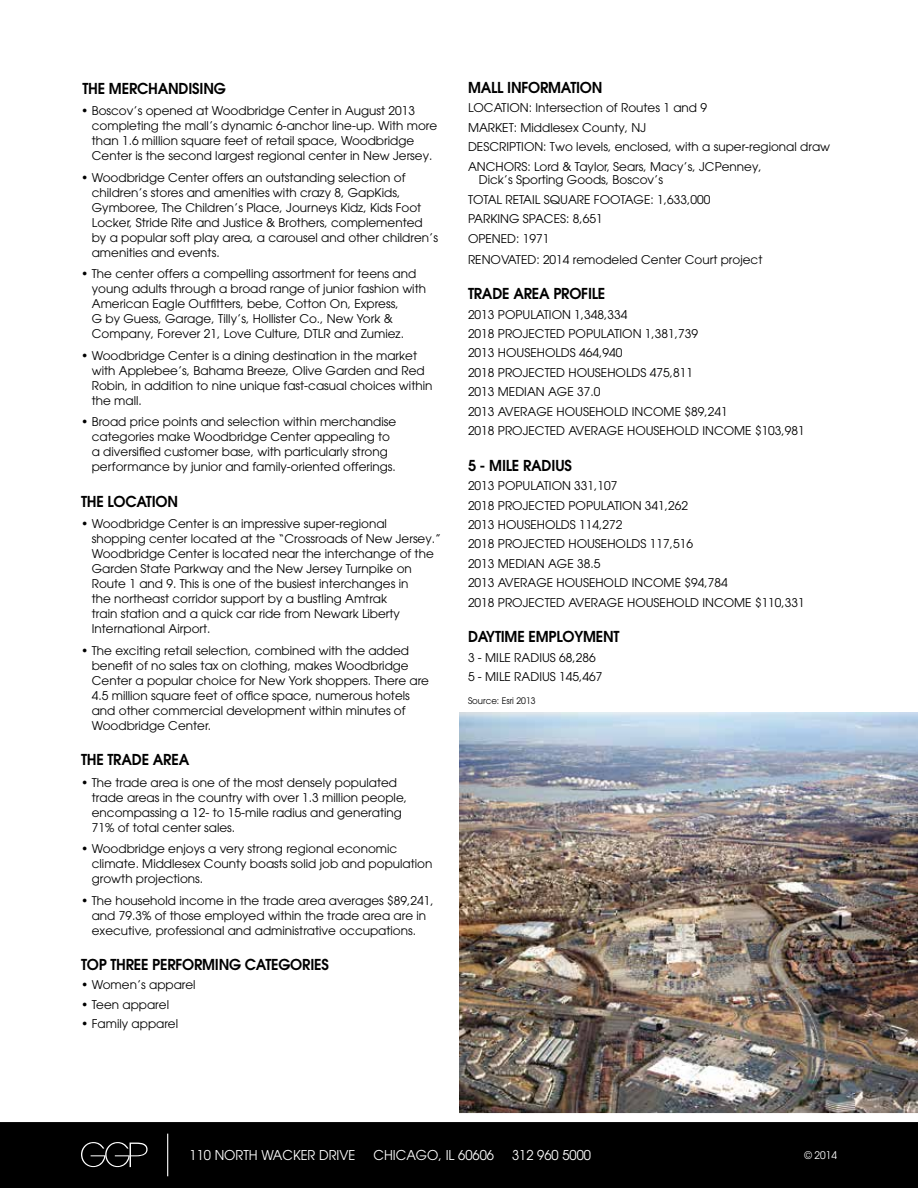
<style>
.page{position:relative;width:918px;height:1188px;background:#fff}
.page>*{position:absolute;margin:0;border:0;box-sizing:border-box;transform-origin:0 0}
.t1{font:600 15px "Avant Garde";letter-spacing:-.015em;color:#000;scale:.96 1}
.t2{font:13.5px "Avant Garde";color:#fff;scale:.96 1}
.t3{font:12px/15px "Avant Garde";color:#000}
.t4{font:10.5px "Avant Garde";color:#fff;scale:.96 1}
.t5{font:9px "Avant Garde";color:#000;scale:.96 1}
</style>
<div class="page">
<img style="left:459px;top:713px;width:459px;height:400px">
<div style="left:0;top:1120px;width:918px;height:68px;background:#000"></div>
<div style="left:0;top:1113px;width:918px;height:9px;background:#fff"></div>
<svg style="left:81px;top:1142px;width:67px;height:25px"></svg>
<hr style="left:167px;top:1134px;width:1px;height:42px;background:#fff">
<p class="t1" style="left:82px;top:78px;width:151px">THE MERCHANDISING</p>
<p class="t3" style="left:92px;top:103px;width:347px;text-indent:-11px">• Boscov’s opened at Woodbridge Center in August 2013 completing the mall’s dynamic 6-anchor line-up. With more than 1.6 million square feet of retail space, Woodbridge Center is the second largest regional center in New Jersey.</p>
<p class="t3" style="left:92px;top:170px;width:348px;text-indent:-11px">• Woodbridge Center offers an outstanding selection of children’s stores and amenities with crazy 8, GapKids, Gymboree, The Children’s Place, Journeys Kidz, Kids Foot Locker, Stride Rite and Justice &amp; Brothers, complemented by a popular soft play area, a carousel and other children’s amenities and events.</p>
<p class="t3" style="left:92px;top:266px;width:336px;text-indent:-11px">• The center offers a compelling assortment for teens and young adults through a broad range of junior fashion with American Eagle Outfitters, bebe, Cotton On, Express,<br>G by Guess, Garage, Tilly’s, Hollister Co., New York &amp; Company, Forever 21, Love Culture, DTLR and Zumiez.</p>
<p class="t3" style="left:92px;top:348px;width:342px;text-indent:-11px">• Woodbridge Center is a dining destination in the market with Applebee’s, Bahama Breeze, Olive Garden and Red Robin, in addition to nine unique fast-casual choices within the mall.</p>
<p class="t3" style="left:92px;top:414px;width:306px;text-indent:-11px">• Broad price points and selection within merchandise categories make Woodbridge Center appealing to a diversified customer base, with particularly strong performance by junior and family-oriented offerings.</p>
<p class="t1" style="left:81px;top:491px;width:103px">THE LOCATION</p>
<p class="t3" style="left:92px;top:516px;width:351px;text-indent:-11px">• Woodbridge Center is an impressive super-regional shopping center located at the “Crossroads of New Jersey.” Woodbridge Center is located near the interchange of the Garden State Parkway and the New Jersey Turnpike on Route 1 and 9. This is one of the busiest interchanges in<br>the northeast corridor support by a bustling Amtrak<br>train station and a quick car ride from Newark Liberty International Airport.</p>
<p class="t3" style="left:92px;top:643px;width:339px;text-indent:-11px">• The exciting retail selection, combined with the added benefit of no sales tax on clothing, makes Woodbridge Center a popular choice for New York shoppers. There are 4.5 million square feet of office space, numerous hotels and other commercial development within minutes of Woodbridge Center.</p>
<p class="t1" style="left:81px;top:750px;width:114px">THE TRADE AREA</p>
<p class="t3" style="left:92px;top:775px;width:317px;text-indent:-11px">• The trade area is one of the most densely populated trade areas in the country with over 1.3 million people, encompassing a 12- to 15-mile radius and generating 71% of total center sales.</p>
<p class="t3" style="left:92px;top:841px;width:342px;text-indent:-11px">• Woodbridge enjoys a very strong regional economic climate. Middlesex County boasts solid job and population growth projections.</p>
<p class="t3" style="left:81px;top:893px;width:354px;text-align:center">• The household income in the trade area averages $89,241, and 79.3% of those employed within the trade area are in executive, professional and administrative occupations.</p>
<p class="t1" style="left:81px;top:955px;width:40px">TOP THREE</p>
<p class="t1" style="left:152px;top:955px;width:43px">PERFORMING</p>
<p class="t1" style="left:245px;top:955px;width:21px">CATEGORIES</p>
<p class="t3" style="left:81px;top:978px;width:116px">• Women’s apparel</p>
<p class="t3" style="left:81px;top:997px;width:90px">• Teen apparel</p>
<p class="t3" style="left:81px;top:1016px;width:99px">• Family apparel</p>
<p class="t1" style="left:468px;top:78px;width:74px">MALL INFORMATION</p>
<p class="t3" style="left:468px;top:101px;width:15px">Location</p>
<p class="t3" style="left:529px;top:101px;width:180px">: Intersection of Routes 1 and 9</p>
<p class="t3" style="left:468px;top:120px;width:19px">Market</p>
<p class="t3" style="left:514px;top:120px;width:134px">: Middlesex County, NJ</p>
<p class="t3" style="left:468px;top:139px;width:17px">Description</p>
<p class="t3" style="left:543px;top:139px;width:288px">: Two levels, enclosed, with a super-regional draw</p>
<p class="t3" style="left:468px;top:159px;width:19px">Anchors</p>
<p class="t3" style="left:479px;top:160px;width:284px;line-height:13.5px;text-indent:49px">: Lord &amp; Taylor, Sears, Macy’s, JCPenney,<br>Dick’s Sporting Goods, Boscov’s</p>
<p class="t3" style="left:468px;top:192px;width:14px">Total</p>
<p class="t3" style="left:505px;top:192px;width:14px">Retail</p>
<p class="t3" style="left:544px;top:192px;width:33px">Square</p>
<p class="t3" style="left:594px;top:192px;width:16px">Footage</p>
<p class="t3" style="left:651px;top:192px;width:61px">: 1,633,000</p>
<p class="t3" style="left:468px;top:211px;width:15px">Parking</p>
<p class="t3" style="left:523px;top:211px;width:15px">Spaces</p>
<p class="t3" style="left:566px;top:211px;width:38px">: 8,651</p>
<p class="t3" style="left:468px;top:231px;width:19px">Opened</p>
<p class="t3" style="left:516px;top:231px;width:35px">: 1971</p>
<p class="t3" style="left:468px;top:252px;width:16px">Renovated</p>
<p class="t3" style="left:536px;top:252px;width:228px">: 2014 remodeled Center Court project</p>
<p class="t1" style="left:468px;top:284px;width:16px">TRADE</p>
<p class="t1" style="left:513px;top:284px;width:21px">AREA</p>
<p class="t1" style="left:553px;top:284px;width:11px">PRO</p>
<p class="t1" style="left:581px;top:284px;width:13px">FILE</p>
<p class="t3" style="left:468px;top:307px;width:70px">2013 Population</p>
<p class="t3" style="left:574px;top:307px;width:55px">1,348,334</p>
<p class="t3" style="left:468px;top:326px;width:46px">2018 Projected</p>
<p class="t3" style="left:568px;top:326px;width:40px">Population</p>
<p class="t3" style="left:645px;top:326px;width:55px">1,381,739</p>
<p class="t3" style="left:468px;top:346px;width:65px">2013 Households</p>
<p class="t3" style="left:579px;top:346px;width:45px">464,940</p>
<p class="t3" style="left:468px;top:365px;width:46px">2018 Projected</p>
<p class="t3" style="left:568px;top:365px;width:35px">Households</p>
<p class="t3" style="left:650px;top:365px;width:45px">475,811</p>
<p class="t3" style="left:468px;top:384px;width:49px">2013 Median</p>
<p class="t3" style="left:548px;top:384px;width:54px">Age 37.0</p>
<p class="t3" style="left:468px;top:404px;width:47px">2013 Average</p>
<p class="t3" style="left:557px;top:404px;width:35px">Household</p>
<p class="t3" style="left:632px;top:404px;width:13px">Income</p>
<p class="t3" style="left:684px;top:404px;width:45px">$89,241</p>
<p class="t3" style="left:468px;top:423px;width:46px">2018 Projected</p>
<p class="t3" style="left:568px;top:423px;width:17px">Average</p>
<p class="t3" style="left:627px;top:423px;width:35px">Household</p>
<p class="t3" style="left:702px;top:423px;width:13px">Income</p>
<p class="t3" style="left:755px;top:423px;width:51px">$103,981</p>
<p class="t1" style="left:468px;top:455px;width:109px">5 - MILE RADIUS</p>
<p class="t3" style="left:468px;top:478px;width:70px">2013 Population</p>
<p class="t3" style="left:574px;top:478px;width:45px">331,107</p>
<p class="t3" style="left:468px;top:498px;width:46px">2018 Projected</p>
<p class="t3" style="left:568px;top:498px;width:40px">Population</p>
<p class="t3" style="left:645px;top:498px;width:45px">341,262</p>
<p class="t3" style="left:468px;top:517px;width:65px">2013 Households</p>
<p class="t3" style="left:579px;top:517px;width:45px">114,272</p>
<p class="t3" style="left:468px;top:537px;width:46px">2018 Projected</p>
<p class="t3" style="left:568px;top:537px;width:35px">Households</p>
<p class="t3" style="left:650px;top:537px;width:45px">117,516</p>
<p class="t3" style="left:468px;top:556px;width:49px">2013 Median</p>
<p class="t3" style="left:548px;top:556px;width:54px">Age 38.5</p>
<p class="t3" style="left:468px;top:575px;width:47px">2013 Average</p>
<p class="t3" style="left:557px;top:575px;width:35px">Household</p>
<p class="t3" style="left:632px;top:575px;width:13px">Income</p>
<p class="t3" style="left:684px;top:575px;width:45px">$94,784</p>
<p class="t3" style="left:468px;top:595px;width:46px">2018 Projected</p>
<p class="t3" style="left:568px;top:595px;width:17px">Average</p>
<p class="t3" style="left:627px;top:595px;width:35px">Household</p>
<p class="t3" style="left:702px;top:595px;width:13px">Income</p>
<p class="t3" style="left:755px;top:595px;width:51px">$110,331</p>
<p class="t1" style="left:468px;top:627px;width:37px">DAYTIME</p>
<p class="t1" style="left:528px;top:627px;width:68px">EMPLOYMENT</p>
<p class="t3" style="left:468px;top:648px;width:136px;line-height:19.5px">3 - Mile Radi us 68,286<br>5 - Mile Radi us 145,467</p>
<p class="t5" style="left:468px;top:695px;width:72px">Source: Esri 2013</p>
<p class="t2" style="left:190px;top:1147px;width:174px">110 NORTH WACKER DRIVE</p>
<p class="t2" style="left:374px;top:1147px;width:127px">CHICAGO, IL 60606</p>
<p class="t2" style="left:512px;top:1147px;width:84px">312 960 5000</p>
<p class="t4" style="left:804px;top:1149px;width:36px">© 2014</p>
</div>
